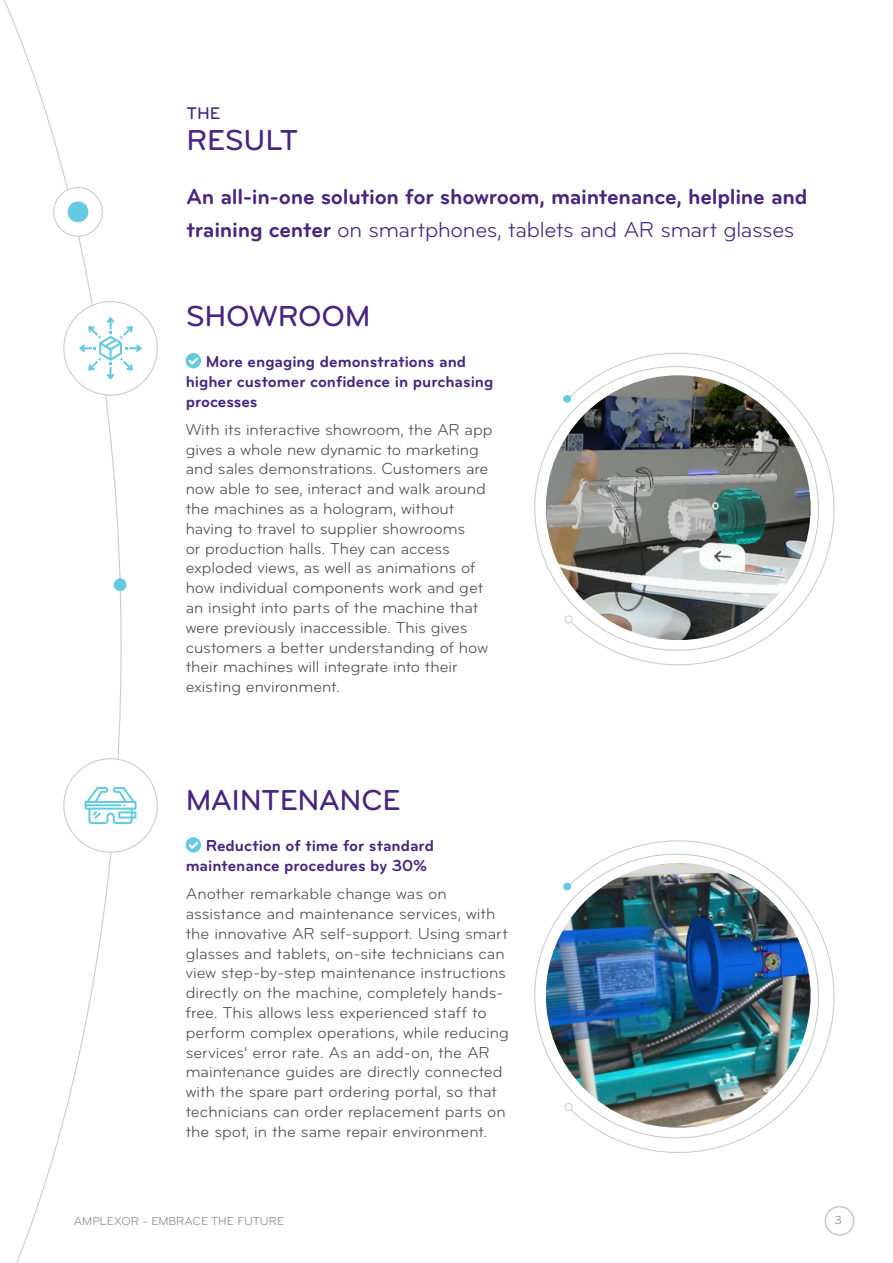
<style>
.page{position:relative;width:893px;height:1263px;background:#fff}
.page>*{position:absolute;margin:0;border:0;box-sizing:border-box;transform-origin:0 0}
.t1{font:500 30px "Bryant Pro";letter-spacing:-.01em;color:#482580}
.t2{font:700 22.5px/33px "Bryant Pro";letter-spacing:-.015em;color:#482580}
.t3{font:500 17.55px "Bryant Pro";color:#482580}
.t4{font:16.5px/19.8px "Bryant Pro";color:#4d4d4f}
.t5{font:700 16.5px/19.8px "Bryant Pro";color:#482580}
.t6{font:12px "Bryant Pro";color:#828088}
.s1{font-weight:400}
</style>
<div class="page">
<div style="left:824px;top:1206px;width:30px;height:30px;border:2px solid #c7c8ca;border-radius:50%"></div>
<svg style="left:3px;top:0;width:119px;height:1263px"></svg>
<div style="left:54px;top:188px;width:48px;height:48px;background:#fff;border-radius:50%"></div>
<div style="left:53px;top:187px;width:50px;height:50px;border:1px solid #cdcccb;border-radius:50%"></div>
<div style="left:68px;top:201px;width:20px;height:21px;background:#63cae1;border-radius:50%"></div>
<div style="left:114px;top:578px;width:12px;height:13px;background:#63cae1;border-radius:50%"></div>
<svg style="left:186px;top:353px;width:15px;height:15px"></svg>
<svg style="left:186px;top:837px;width:15px;height:16px"></svg>
<div style="left:64px;top:302px;width:93px;height:93px;background:#fff;border-radius:50%"></div>
<svg style="left:79px;top:317px;width:63px;height:63px"></svg>
<div style="left:64px;top:759px;width:93px;height:93px;background:#fff;border-radius:50%"></div>
<svg style="left:85px;top:787px;width:51px;height:37px"></svg>
<img style="left:534px;top:352px;width:298px;height:314px">
<img style="left:534px;top:840px;width:298px;height:313px">
<p class="t3" style="left:186px;top:103px;width:35px">THE</p>
<h1 class="t1" style="left:186px;top:122px;width:113px">RESULT</h1>
<h2 class="t2" style="left:186px;top:180px;width:623px">An all-in-one solution for showroom, maintenance, helpline and training center <span class="s1">on smartphones, tablets and AR smart glasses</span></h2>
<h1 class="t1" style="left:186px;top:297px;width:187px">SHOWROOM</h1>
<p class="t5" style="left:186px;top:352px;width:309px;text-indent:20px">More engaging demonstrations and higher customer confidence in purchasing processes</p>
<p class="t4" style="left:186px;top:420px;width:308px">With its interactive showroom, the AR app gives a whole new dynamic to marketing and sales demonstrations. Customers are now able to see, interact and walk around the machines as a hologram, without having to travel to supplier showrooms<br>or production halls. They can access exploded views, as well as animations of how individual components work and get an insight into parts of the machine that were previously inaccessible. This gives customers a better understanding of how their machines will integrate into their existing environment.</p>
<h1 class="t1" style="left:186px;top:782px;width:216px">MAINTENANCE</h1>
<p class="t5" style="left:186px;top:836px;width:250px;text-indent:20px">Reduction of time for standard maintenance procedures by 30%</p>
<p class="t4" style="left:186px;top:884px;width:325px">Another remarkable change was on assistance and maintenance services, with the innovative AR self-support. Using smart glasses and tablets, on-site technicians can view step-by-step maintenance instructions directly on the machine, completely hands&shy;free. This allows less experienced staff to perform complex operations, while reducing services’ error rate. As an add-on, the AR maintenance guides are directly connected with the spare part ordering portal, so that technicians can order replacement parts on the spot, in the same repair environment.</p>
<p class="t6" style="left:74px;top:1214px;width:212px">AMPLEXOR - EMBRACE THE FUTURE</p>
<p class="t6" style="left:834px;top:1213px;width:9px">3</p>
</div>
